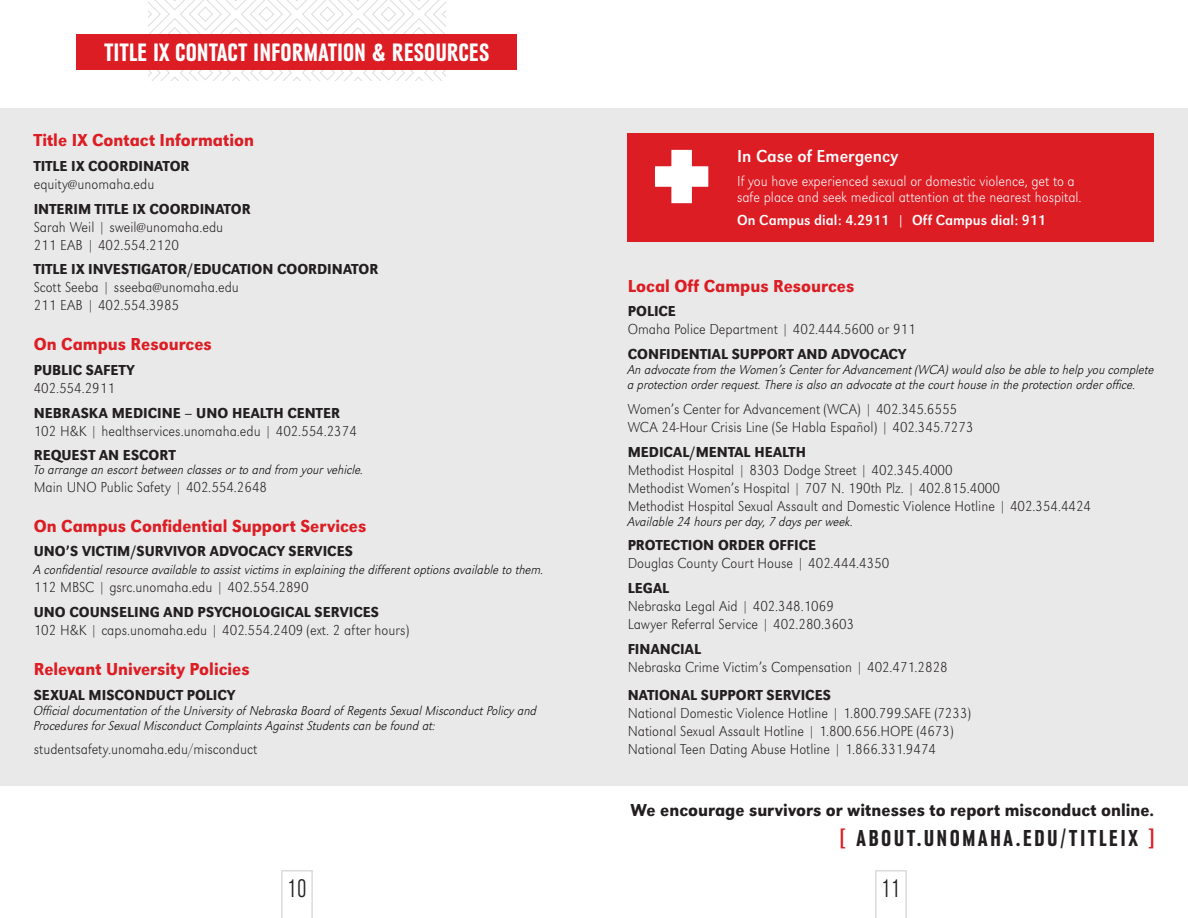
<style>
.page{position:relative;width:1188px;height:918px;background:#fff}
.page>*{position:absolute;margin:0;border:0;box-sizing:border-box;transform-origin:0 0}
.t1{font:300 27px "URW Grotesk Con";color:#231f20}
.t2{font:700 26.25px "URW Grotesk Con";letter-spacing:.005em;color:#fff}
.t3{font:700 24px "URW Grotesk Con";letter-spacing:.11em;color:#231f20}
.t4{font:500 18px "URW Grotesk Nar";color:#dd1d24}
.t5{font:500 18px "URW Grotesk Nar";color:#231f20}
.t6{font:18px "URW Grotesk Nar";color:#fff}
.t7{font:300 expanded 15px/18px "URW Grotesk Nar";color:#231f20}
.t8{font:500 15px "URW Grotesk Nar";color:#231f20}
.t9{font:300 expanded 15px/16.5px "URW Grotesk Nar";color:#fff}
.t10{font:15px "URW Grotesk Nar";color:#fff}
.t11{font:italic 300 expanded 13.5px/15px "URW Grotesk Nar";color:#000001}
.s1{color:#dd1d24}
</style>
<div class="page">
<div style="left:0;top:108px;width:1188px;height:678px;background:#e9e9e9"></div>
<div style="left:628px;top:133px;width:526px;height:109px;background:#dd1d24"></div>
<svg style="left:655px;top:150px;width:53px;height:53px"></svg>
<svg style="left:149px;top:0;width:296px;height:81px"></svg>
<div style="left:77px;top:34px;width:440px;height:36px;background:#dd1d24"></div>
<svg style="left:281px;top:870px;width:32px;height:48px"></svg>
<svg style="left:875px;top:870px;width:32px;height:48px"></svg>
<h2 class="t2" style="left:105px;top:38px;width:386px">TITLE IX CONTACT INFORMATION &amp; RESOURCES</h2>
<p class="t4" style="left:34px;top:129px;width:222px">Title IX Contact Information</p>
<p class="t8" style="left:34px;top:157px;width:157px">TITLE IX COORDINATOR</p>
<p class="t7" style="left:34px;top:175px;width:122px">equity@unomaha.edu</p>
<p class="t8" style="left:34px;top:200px;width:219px">INTERIM TITLE IX COORDINATOR</p>
<p class="t7" style="left:34px;top:217px;width:191px">Sarah Weil | sweil@unomaha.edu<br>211 EAB | 402.554.2120</p>
<p class="t8" style="left:34px;top:260px;width:346px">TITLE IX INVESTIGATOR/EDUCATION COORDINATOR</p>
<p class="t7" style="left:34px;top:278px;width:207px">Scott Seeba | sseeba@unomaha.edu<br>211 EAB | 402.554.3985</p>
<p class="t4" style="left:34px;top:333px;width:180px">On Campus Resources</p>
<p class="t8" style="left:34px;top:361px;width:102px">PUBLIC SAFETY</p>
<p class="t7" style="left:34px;top:379px;width:83px">402.554.2911</p>
<p class="t8" style="left:34px;top:404px;width:308px">NEBRASKA MEDICINE ‒ UNO HEALTH CENTER</p>
<p class="t7" style="left:34px;top:421px;width:325px">102 H&amp;K | healthservices.unomaha.edu | 402.554.2374</p>
<p class="t8" style="left:34px;top:446px;width:143px">REQUEST AN ESCORT</p>
<p class="t11" style="left:34px;top:462px;width:331px">To arrange an escort between classes or to and from your vehicle.</p>
<p class="t7" style="left:34px;top:478px;width:235px">Main UNO Public Safety | 402.554.2648</p>
<p class="t4" style="left:34px;top:515px;width:334px">On Campus Confidential Support Services</p>
<p class="t8" style="left:34px;top:542px;width:321px">UNO’S VICTIM/SURVIVOR ADVOCACY SERVICES</p>
<p class="t11" style="left:34px;top:562px;width:512px">A confidential resource available to assist victims in explaining the different options available to them.</p>
<p class="t7" style="left:34px;top:578px;width:276px">112 MBSC | gsrc.unomaha.edu | 402.554.2890</p>
<p class="t8" style="left:34px;top:603px;width:347px">UNO COUNSELING AND PSYCHOLOGICAL SERVICES</p>
<p class="t7" style="left:34px;top:621px;width:377px">102 H&amp;K | caps.unomaha.edu | 402.554.2409 (ext. 2 after hours)</p>
<p class="t4" style="left:34px;top:658px;width:217px">Relevant University Policies</p>
<p class="t8" style="left:34px;top:686px;width:203px">SEXUAL MISCONDUCT POLICY</p>
<p class="t11" style="left:34px;top:702px;width:505px">Official documentation of the University of Nebraska Board of Regents Sexual Misconduct Policy and<br>Procedures for Sexual Misconduct Complaints Against Students can be found at:</p>
<p class="t7" style="left:34px;top:740px;width:225px">studentsafety.unomaha.edu/misconduct</p>
<p class="t6" style="left:737px;top:146px;width:163px">In Case of Emergency</p>
<p class="t9" style="left:737px;top:172px;width:346px">If you have experienced sexual or domestic violence, get to a safe place and seek medical attention at the nearest hospital.</p>
<p class="t10" style="left:737px;top:212px;width:310px">On Campus dial: 4.2911 | Off Campus dial: 911</p>
<p class="t4" style="left:628px;top:275px;width:228px">Local Off Campus Resources</p>
<p class="t8" style="left:628px;top:303px;width:50px">POLICE</p>
<p class="t7" style="left:628px;top:320px;width:289px">Omaha Police Department | 402.444.5600 or 911</p>
<p class="t8" style="left:628px;top:345px;width:280px">CONFIDENTIAL SUPPORT AND ADVOCACY</p>
<p class="t11" style="left:628px;top:362px;width:528px">An advocate from the Women’s Center for Advancement (WCA) would also be able to help you complete a protection order request. There is also an advocate at the court house in the protection order office.</p>
<p class="t7" style="left:628px;top:400px;width:347px">Women’s Center for Advancement (WCA) | 402.345.6555<br>WCA 24-Hour Crisis Line (Se Habla Español) | 402.345.7273</p>
<p class="t8" style="left:628px;top:443px;width:180px">MEDICAL/MENTAL HEALTH</p>
<p class="t7" style="left:628px;top:461px;width:465px">Methodist Hospital | 8303 Dodge Street | 402.345.4000<br>Methodist Women’s Hospital | 707 N. 190th Plz. | 402.815.4000<br>Methodist Hospital Sexual Assault and Domestic Violence Hotline | 402.354.4424</p>
<p class="t11" style="left:628px;top:514px;width:227px">Available 24 hours per day, 7 days per week.</p>
<p class="t8" style="left:628px;top:537px;width:190px">PROTECTION ORDER OFFICE</p>
<p class="t7" style="left:628px;top:554px;width:263px">Douglas County Court House | 402.444.4350</p>
<p class="t8" style="left:628px;top:579px;width:43px">LEGAL</p>
<p class="t7" style="left:628px;top:597px;width:228px">Nebraska Legal Aid | 402.348.1069<br>Lawyer Referral Service | 402.280.3603</p>
<p class="t8" style="left:628px;top:640px;width:75px">FINANCIAL</p>
<p class="t7" style="left:628px;top:658px;width:322px">Nebraska Crime Victim’s Compensation | 402.471.2828</p>
<p class="t8" style="left:628px;top:686px;width:205px">NATIONAL SUPPORT SERVICES</p>
<p class="t7" style="left:628px;top:704px;width:345px">National Domestic Violence Hotline | 1.800.799.SAFE (7233)<br>National Sexual Assault Hotline | 1.800.656.HOPE (4673)<br>National Teen Dating Abuse Hotline | 1.866.331.9474</p>
<p class="t5" style="left:631px;top:800px;width:525px">We encourage survivors or witnesses to report misconduct online.</p>
<h3 class="t3" style="left:840px;top:825px;width:315px"><span class="s1">[</span> ABOUT.UNOMAHA.EDU/TITLEIX <span class="s1">]</span></h3>
<h1 class="t1" style="left:288px;top:875px;width:20px">10</h1>
<h1 class="t1" style="left:882px;top:875px;width:20px">11</h1>
</div>
